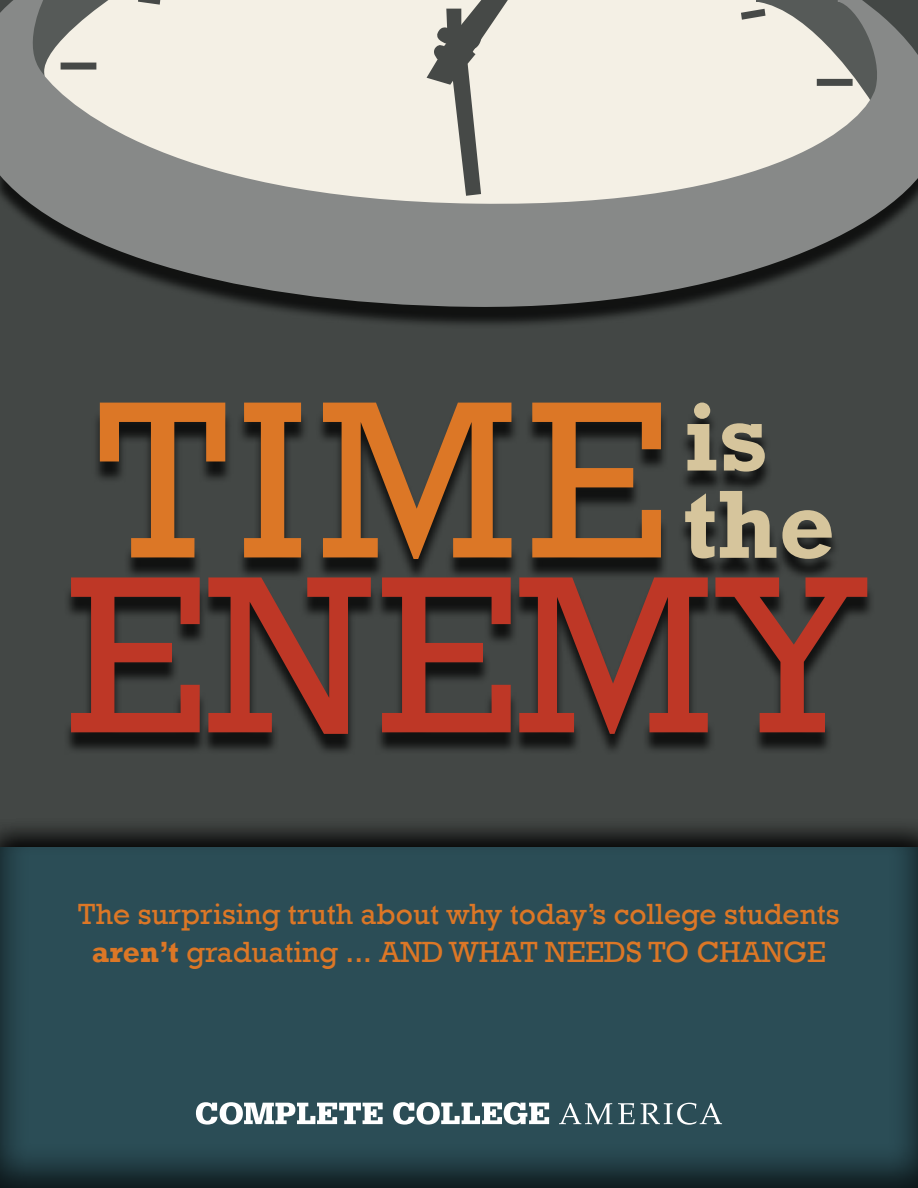
<style>
.page{position:relative;width:918px;height:1188px;background:#434745}
.page>*{position:absolute;margin:0;border:0;box-sizing:border-box;transform-origin:0 0}
.t1{font:228px "Rockwell";letter-spacing:.01em;color:#be3726}
.t2{font:228px "Rockwell";color:#dc7726}
.t3{font:700 98.4px/87.3px "Rockwell";color:#d6c59c}
.t4{font:30px/38.4px "Rockwell";color:#dc7726;text-align:center}
.s1{font-weight:700}
</style>
<div class="page">
<div style="left:0;top:817px;width:918px;height:371px;background:#000;opacity:.75"></div>
<div style="left:0;top:846px;width:918px;height:342px;background:#000;opacity:.75"></div>
<svg style="left:196px;top:1102px;width:187px;height:23px;background:#9faeb2"></svg>
<svg style="left:393px;top:1102px;width:156px;height:23px;background:#9babaf"></svg>
<svg style="left:559px;top:1103px;width:53px;height:22px"></svg>
<svg style="left:618px;top:1103px;width:104px;height:22px;background:#5e777e"></svg>
<div style="left:63px;top:409px;width:812px;height:347px;background:#000;opacity:.75"></div>
<div style="left:0;top:1px;width:918px;height:328px;background:#000;opacity:.75"></div>
<svg style="left:0;top:0;width:918px;height:307px;background:#adada7"></svg>
<h1 class="t2" style="left:97px;top:349px;width:573px">TIME</h1>
<h2 class="t3" style="left:683px;top:394px;width:153px">is the</h2>
<h1 class="t1" style="left:65px;top:524px;width:802px">ENEMY</h1>
<p class="t4" style="left:78px;top:895px;width:763px">The surprising truth about why today’s college students <span class="s1">aren’t</span> graduating ... and what needs to change</p>
</div>
